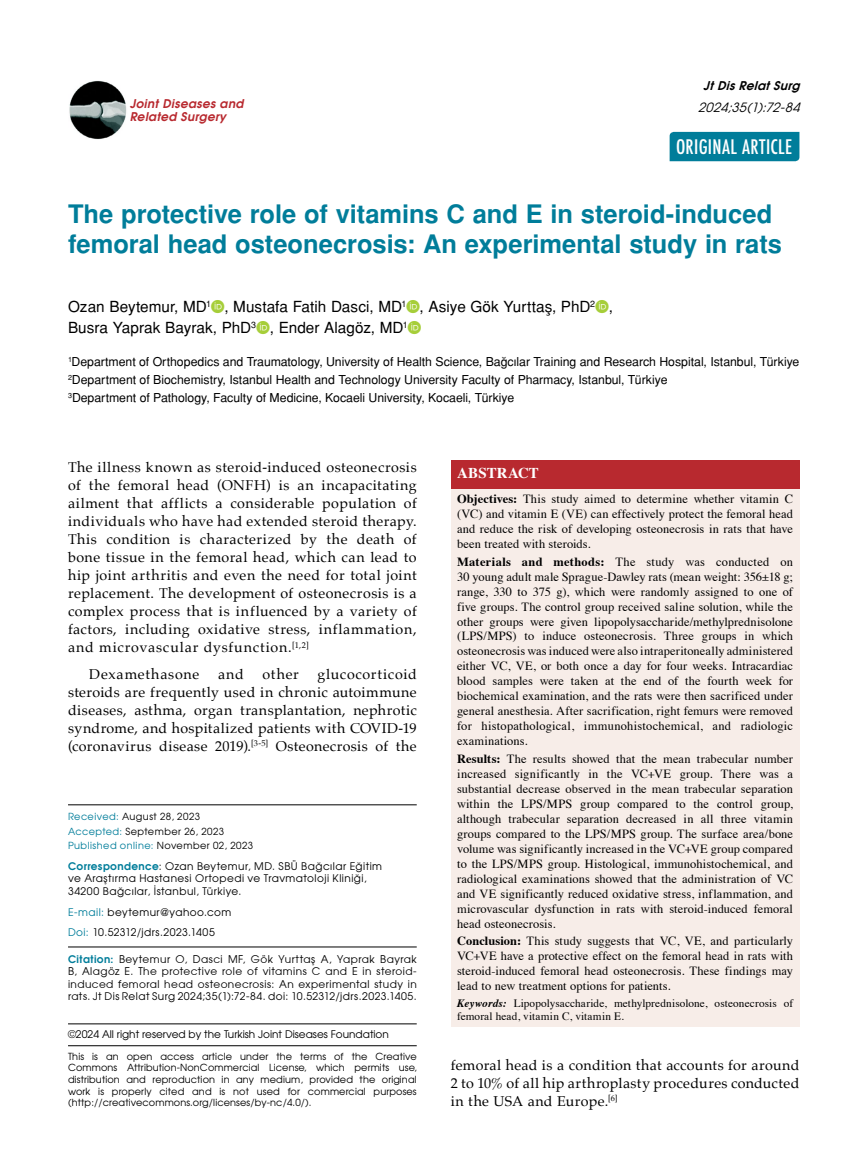
<style>
.page{position:relative;width:859px;height:1170px;background:#fff}
.page>*{position:absolute;margin:0;border:0;box-sizing:border-box;transform-origin:0 0}
.t1{font:700 25.5px/30.6px "Helvetica Tr";color:#007d9a}
.t2{font:500 condensed 19.5px "Futura";letter-spacing:.02em;color:#fff}
.t3{font:15.3px/21.3px "Helvetica Normal Tr";color:#000}
.t4{font:700 15px "Times";letter-spacing:.01em;color:#fff}
.t5{font:14.25px/18px "Palatino";letter-spacing:.035em;color:#000;text-align:justify}
.t6{font:italic 12.75px "Avant Garde Tr";color:#000}
.t7{font:12.45px/15px "Times";letter-spacing:.01em;color:#000;text-align:justify}
.t8{font:12.3px/18.3px "Helvetica Normal Tr";letter-spacing:-.005em;color:#000}
.t9{font:12px/13.5px "Avant Garde Bold Italic Tr";letter-spacing:.03em;color:#b8292f}
.t10{font:italic 12px "Avant Garde Bold Tr";color:#000}
.t11{font:11.25px/13.5px "Times";letter-spacing:.01em;color:#000}
.t12{font:10.5px/12.3px "Avant Garde Tr";letter-spacing:.04em;color:#000}
.t13{font:10.5px/12.6px "Avant Garde";letter-spacing:.04em;color:#000;text-align:justify}
.t14{font:10.5px "Avant Garde Tr";color:#000}
.t15{font:9.75px/11.7px "Avant Garde Tr";letter-spacing:.02em;color:#000;text-align:justify}
.t16{font:9.75px/14.4px "Avant Garde Tr";letter-spacing:.045em;color:#000}
.s1{color:#007d9a}
.s2{font-family:"Avant Garde Bold Tr";color:#007d9a}
.s3{font-family:"Avant Garde"}
.s4{font-weight:700}
.s5{font-weight:700;font-style:italic}
</style>
<div class="page">
<div style="left:670px;top:132px;width:129px;height:29px;background:#007d9a"></div>
<img style="left:69px;top:81px;width:58px;height:58px">
<hr style="left:68px;top:946px;width:349px;height:1px;background:#000">
<hr style="left:68px;top:804px;width:349px;height:1px;background:#000">
<div style="left:451px;top:487px;width:348px;height:539px;background:#f7ede8"></div>
<div style="left:451px;top:460px;width:348px;height:29px;background:#b8292f"></div>
<hr style="left:68px;top:1045px;width:349px;height:1px;background:#000">
<hr style="left:68px;top:1023px;width:349px;height:1px;background:#000">
<p class="t9" style="left:130px;top:96px;width:115px">Joint Diseases and<br>Related Surgery</p>
<p class="t10" style="left:703px;top:77px;width:102px">JtDisRelatSurg</p>
<p class="t6" style="left:698px;top:99px;width:107px">2024;35(1):72-84</p>
<h2 class="t2" style="left:676px;top:135px;width:118px">ORIGINAL ARTICLE</h2>
<h1 class="t1" style="left:68px;top:198px;width:715px">The protective role of vitamins C and E in steroid-induced femoral head osteonecrosis: An experimental study in rats</h1>
<p class="t3" style="left:68px;top:296px;width:546px">Ozan Beytemur, MD<sup>1</sup> , Mustafa Fatih Dasci, MD<sup>1</sup> , Asiye Gök Yurttaş, PhD<sup>2</sup> ,<br>Busra Yaprak Bayrak, PhD<sup>3</sup> , Ender Alagöz, MD<sup>1</sup></p>
<p class="t8" style="left:68px;top:352px;width:733px"><sup>1</sup>Department of Orthopedics and Traumatology, University of Health Science, Bağcılar Training and Research Hospital, Istanbul, Türkiye<br><sup>2</sup>Department of Biochemistry, Istanbul Health and Technology University Faculty of Pharmacy, Istanbul, Türkiye<br><sup>3</sup>Department of Pathology, Faculty of Medicine, Kocaeli University, Kocaeli, Türkiye</p>
<p class="t5" style="left:68px;top:458px;width:350px">The illness known as steroid-induced osteonecrosis of the femoral head (ONFH) is an incapacitating ailment that afflicts a considerable population of individuals who have had extended steroid therapy.<br>This condition is characterized by the death of bone tissue in the femoral head, which can lead to hip joint arthritis and even the need for total joint replacement. The development of osteonecrosis is a complex process that is influenced by a variety of factors, including oxidative stress, inflammation, and microvascular dysfunction.<sup>[1,2]</sup></p>
<p class="t5" style="left:89px;top:664px;width:112px">Dexamethasone</p>
<p class="t5" style="left:218px;top:664px;width:27px">and</p>
<p class="t5" style="left:263px;top:664px;width:38px">other</p>
<p class="t5" style="left:68px;top:664px;width:350px;text-indent:249px">glucocorticoid steroids are frequently used in chronic autoimmune diseases, asthma, organ transplantation, nephrotic syndrome, and hospitalized patients with COVID-19 (coronavirus disease 2019).<sup>[3-5]</sup> Osteonecrosis of the</p>
<p class="t16" style="left:68px;top:809px;width:187px"><span class="s1">Received:</span> August 28, 2023<br><span class="s1">Accepted:</span> September 26, 2023<br><span class="s1">Published online:</span> November 02, 2023</p>
<p class="t12" style="left:68px;top:859px;width:316px"><span class="s2">Correspondence</span>: Ozan Beytemur, MD. SBÜ Bağcılar Eğitim ve Araştırma Hastanesi Ortopedi ve Travmatoloji Kliniği,<br>34200 Bağcılar, İstanbul, Türkiye.</p>
<p class="t12" style="left:68px;top:901px;width:165px;line-height:20.9px"><span class="s1">E-mail:</span> beytemur@yahoo.com<br><span class="s1">Doi:</span> 10.52312/jdrs.2023.1405</p>
<p class="t13" style="left:68px;top:952px;width:350px"><span class="s2">Citation:</span> Beytemur O, Dasci MF, Gök Yurttaş A, Yaprak Bayrak B, Alagöz E. The protective role of vitamins C and E in steroid&shy;induced femoral head osteonecrosis: An experimental study in</p>
<p class="t12" style="left:68px;top:990px;width:350px"><span class="s3">rats</span>. Jt Dis Relat Surg 2024;35(1):72-84. doi: 10.52312/jdrs.2023.1405.</p>
<p class="t14" style="left:68px;top:1027px;width:322px">©2024 All right reserved by the Turkish Joint Diseases Foundation</p>
<p class="t15" style="left:68px;top:1049px;width:350px">This is an open access article under the terms of the Creative Commons Attribution-NonCommercial License, which permits use, distribution and reproduction in any medium, provided the original work is properly cited and is not used for commercial purposes (http://creativecommons.org/licenses/by-nc/4.0/).</p>
<p class="t4" style="left:457px;top:458px;width:83px">ABSTRACT</p>
<p class="t7" style="left:457px;top:490px;width:337px"><span class="s4">Objectives:</span> This study aimed to determine whether vitamin C (VC) and vitamin E (VE) can effectively protect the femoral head and reduce the risk of developing osteonecrosis in rats that have been treated with steroids.</p>
<p class="t7" style="left:457px;top:553px;width:337px"><span class="s4">Materials and methods:</span> The study was conducted on 30 young adult male Sprague-Dawley rats (mean weight: 356±18 g; range, 330 to 375 g), which were randomly assigned to one of five groups. The control group received saline solution, while the other groups were given lipopolysaccharide/methylprednisolone (LPS/MPS) to induce osteonecrosis. Three groups in which osteonecrosis was induced were also intraperitoneally administered either VC, VE, or both once a day for four weeks. Intracardiac blood samples were taken at the end of the fourth week for biochemical examination, and the rats were then sacrificed under general anesthesia. After sacrification, right femurs were removed for histopathological, immunohistochemical, and radiologic examinations.</p>
<p class="t7" style="left:457px;top:750px;width:337px"><span class="s4">Results:</span> The results showed that the mean trabecular number increased significantly in the VC+VE group. There was a substantial decrease observed in the mean trabecular separation within the LPS/MPS group compared to the control group, although trabecular separation decreased in all three vitamin groups compared to the LPS/MPS group. The surface area/bone volume was significantly increased in the VC+VE group compared to the LPS/MPS group. Histological, immunohistochemical, and radiological examinations showed that the administration of VC and VE significantly reduced oxidative stress, inflammation, and microvascular dysfunction in rats with steroid-induced femoral head osteonecrosis.</p>
<p class="t7" style="left:457px;top:932px;width:337px"><span class="s4">Conclusion:</span> This study suggests that VC, VE, and particularly VC+VE have a protective effect on the femoral head in rats with steroid-induced femoral head osteonecrosis. These findings may lead to new treatment options for patients.</p>
<p class="t11" style="left:457px;top:995px;width:337px"><span class="s5">Keywords:</span> Lipopolysaccharide, methylprednisolone, osteonecrosis of femoral head, vitamin C, vitamin E.</p>
<p class="t5" style="left:451px;top:1055px;width:350px">femoral head is a condition that accounts for around 2 to 10% of all hip arthroplasty procedures conducted in the USA and Europe.<sup>[6]</sup></p>
</div>
